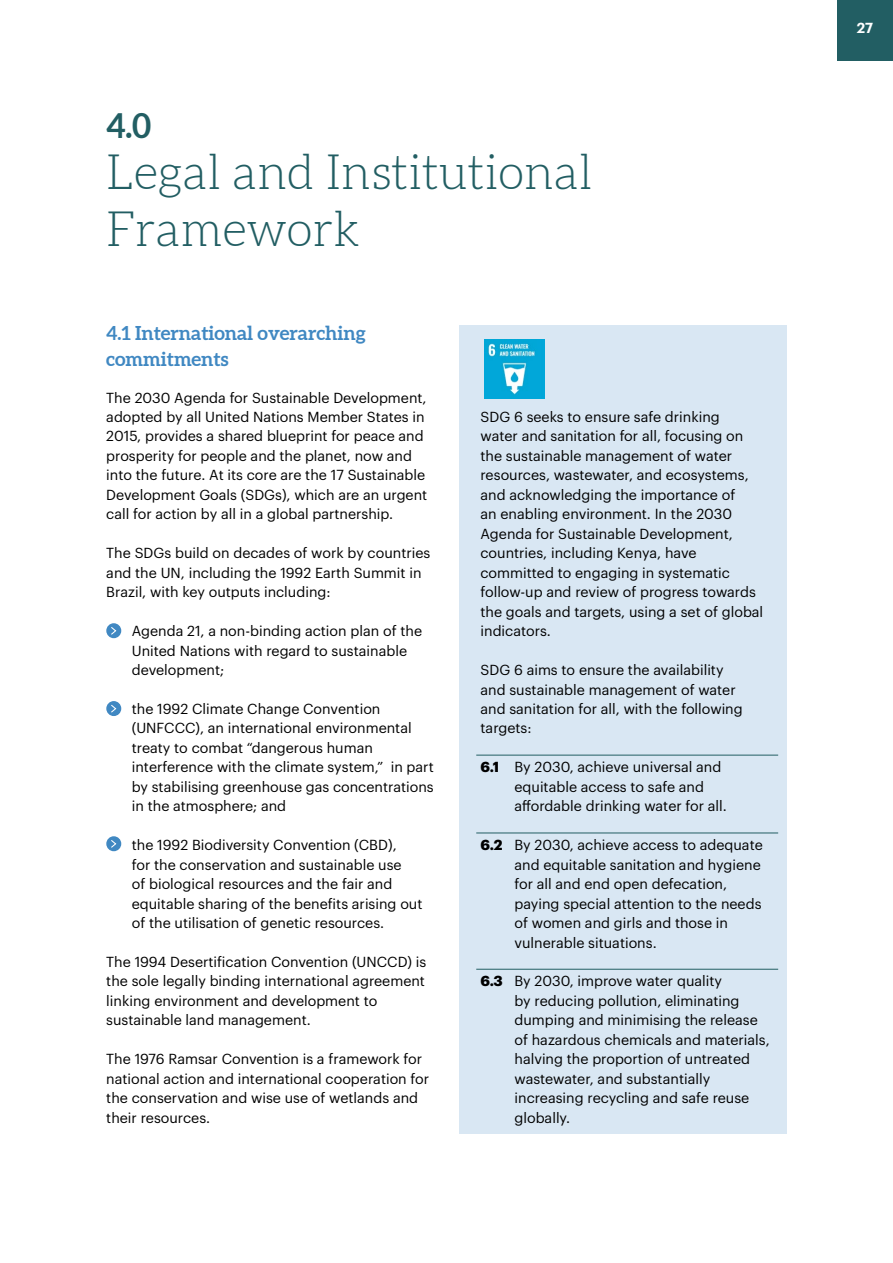
<style>
.page{position:relative;width:893px;height:1263px;background:#fff}
.page>*{position:absolute;margin:0;border:0;box-sizing:border-box;transform-origin:0 0}
.t1{font:300 48px/57.6px "Aleo";color:#225e63}
.t2{font:700 34.5px "Aleo";color:#225e63}
.t3{font:700 19.5px/25.5px "Aleo";letter-spacing:-.005em;color:#4088c2}
.t4{font:14.25px/19.5px "Graphik";color:#000}
.t5{font:600 14.25px "Graphik";color:#fff}
.s1{font-weight:700}
</style>
<div class="page">
<div style="left:837px;top:0;width:56px;height:60px;background:#225e63"></div>
<div style="left:106px;top:623px;width:15px;height:15px;background:#4088c2;border:2px solid #4088c2;border-radius:50%"></div>
<svg style="left:110px;top:626px;width:7px;height:10px"></svg>
<div style="left:106px;top:701px;width:15px;height:15px;background:#4088c2;border:2px solid #4088c2;border-radius:50%"></div>
<svg style="left:110px;top:704px;width:7px;height:10px"></svg>
<div style="left:106px;top:836px;width:15px;height:15px;background:#4088c2;border:2px solid #4088c2;border-radius:50%"></div>
<svg style="left:110px;top:839px;width:7px;height:10px"></svg>
<div style="left:459px;top:325px;width:328px;height:314px;background:#d9e7f3"></div>
<div style="left:459px;top:578px;width:328px;height:158px;background:#d9e7f3"></div>
<div style="left:459px;top:726px;width:328px;height:96px;background:#d9e7f3"></div>
<hr style="left:476px;top:755px;width:302px;height:1px;background:#225e63">
<div style="left:459px;top:804px;width:328px;height:154px;background:#d9e7f3"></div>
<hr style="left:476px;top:833px;width:302px;height:1px;background:#225e63">
<div style="left:459px;top:941px;width:328px;height:193px;background:#d9e7f3"></div>
<hr style="left:476px;top:969px;width:302px;height:1px;background:#225e63">
<img style="left:485px;top:339px;width:59px;height:60px">
<h2 class="t2" style="left:106px;top:105px;width:47px">4.0</h2>
<h1 class="t1" style="left:106px;top:146px;width:487px">Legal and Institutional<br>Framework</h1>
<h3 class="t3" style="left:106px;top:321px;width:261px">4.1 International overarching commitments</h3>
<p class="t4" style="left:106px;top:386px;width:322px">The 2030 Agenda for Sustainable Development, adopted by all United Nations Member States in 2015, provides a shared blueprint for peace and prosperity for people and the planet, now and into the future. At its core are the 17 Sustainable Development Goals (SDGs), which are an urgent call for action by all in a global partnership.</p>
<p class="t4" style="left:106px;top:542px;width:326px">The SDGs build on decades of work by countries and the UN, including the 1992 Earth Summit in<br>Brazil, with key outputs including:</p>
<p class="t4" style="left:132px;top:620px;width:292px">Agenda 21, a non-binding action plan of the<br>United Nations with regard to sustainable development;</p>
<p class="t4" style="left:132px;top:698px;width:303px">the 1992 Climate Change Convention (UNFCCC), an international environmental treaty to combat “dangerous human interference with the climate system,” in part by stabilising greenhouse gas concentrations in the atmosphere; and</p>
<p class="t4" style="left:132px;top:834px;width:292px">the 1992 Biodiversity Convention (CBD),<br>for the conservation and sustainable use<br>of biological resources and the fair and equitable sharing of the benefits arising out of the utilisation of genetic resources.</p>
<p class="t4" style="left:106px;top:951px;width:322px">The 1994 Desertification Convention (UNCCD) is the sole legally binding international agreement linking environment and development to sustainable land management.</p>
<p class="t4" style="left:106px;top:1048px;width:324px">The 1976 Ramsar Convention is a framework for national action and international cooperation for the conservation and wise use of wetlands and their resources.</p>
<p class="t4" style="left:480px;top:406px;width:284px">SDG 6 seeks to ensure safe drinking<br>water and sanitation for all, focusing on the sustainable management of water resources, wastewater, and ecosystems, and acknowledging the importance of<br>an enabling environment. In the 2030<br>Agenda for Sustainable Development, countries, including Kenya, have committed to engaging in systematic follow-up and review of progress towards the goals and targets, using a set of global indicators.</p>
<p class="t4" style="left:480px;top:659px;width:264px">SDG 6 aims to ensure the availability and sustainable management of water and sanitation for all, with the following targets:</p>
<p class="t4" style="left:514px;top:756px;width:214px;text-indent:-34px"><span class="s1">6.1</span> By 2030, achieve universal and equitable access to safe and affordable drinking water for all.</p>
<p class="t4" style="left:514px;top:834px;width:250px;text-indent:-34px"><span class="s1">6.2</span> By 2030, achieve access to adequate and equitable sanitation and hygiene for all and end open defecation, paying special attention to the needs of women and girls and those in vulnerable situations.</p>
<p class="t4" style="left:514px;top:970px;width:257px;text-indent:-34px"><span class="s1">6.3</span> By 2030, improve water quality<br>by reducing pollution, eliminating dumping and minimising the release of hazardous chemicals and materials, halving the proportion of untreated wastewater, and substantially increasing recycling and safe reuse globally.</p>
<p class="t5" style="left:857px;top:17px;width:18px">27</p>
</div>
